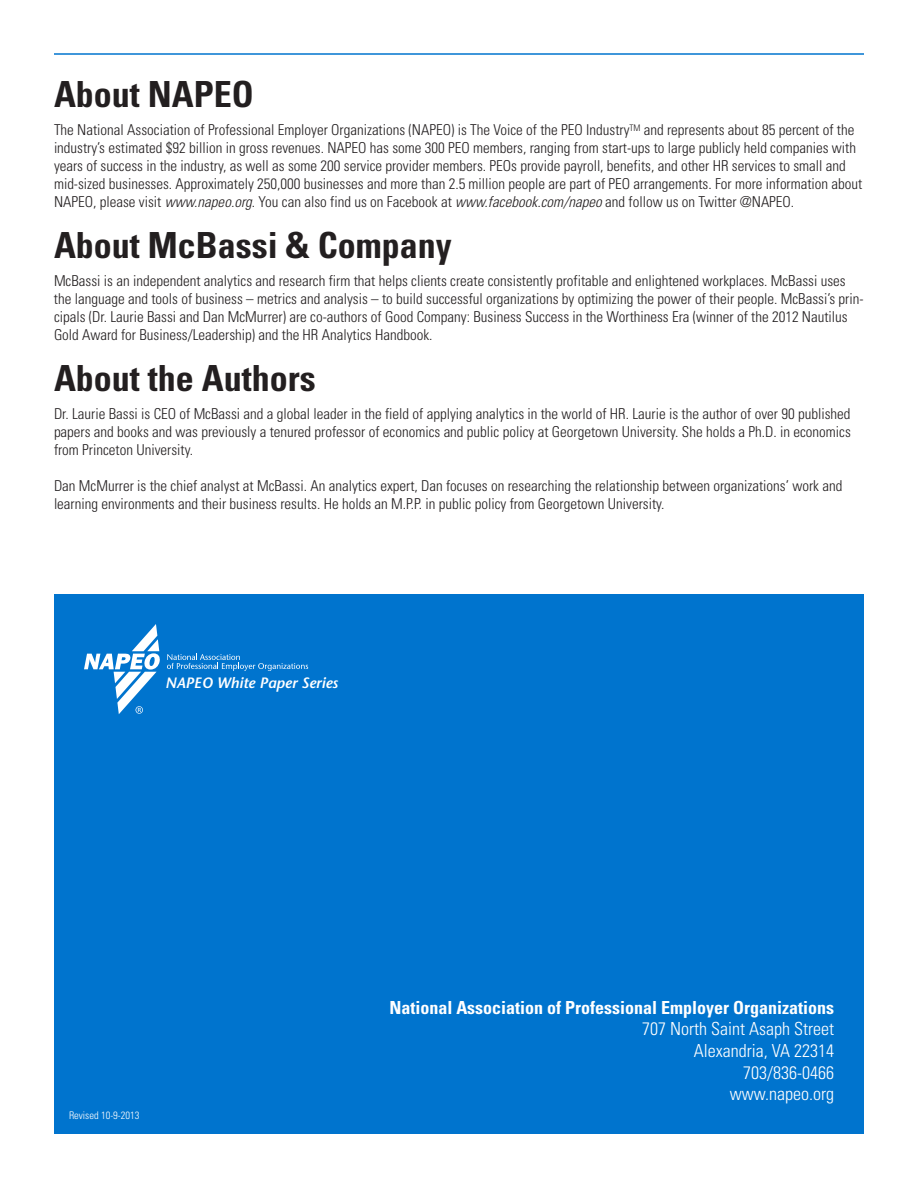
<style>
.page{position:relative;width:918px;height:1188px;background:#fff}
.page>*{position:absolute;margin:0;border:0;box-sizing:border-box;transform-origin:0 0}
.t1{font:700 condensed 36px "Univers";color:#231f20}
.t2{font:300 condensed 18px/21.6px "Univers";color:#fff;text-align:right}
.t3{font:700 condensed 18px "Univers";color:#fff}
.t4{font:300 condensed 15px/18px "Univers";color:#231f20}
.t5{font:italic 600 15px "Stone Sans";color:#fff}
.t6{font:300 condensed 10.5px "Univers";color:#fff}
.s1{font-style:italic}
</style>
<div class="page">
<hr style="left:54px;top:53px;width:810px;height:2px;background:#0074ce">
<div style="left:54px;top:595px;width:810px;height:539px;background:#0074ce"></div>
<svg style="left:167px;top:654px;width:141px;height:17px"></svg>
<svg style="left:84px;top:624px;width:76px;height:90px"></svg>
<h1 class="t1" style="left:54px;top:81px;width:201px">About NAPEO</h1>
<p class="t4" style="left:54px;top:122px;width:810px">The National Association of Professional Employer Organizations (NAPEO) is The Voice of the PEO Industry<sup>TM</sup> and represents about 85 percent of the industry’s estimated $92 billion in gross revenues. NAPEO has some 300 PEO members, ranging from start-ups to large publicly held companies with years of success in the industry, as well as some 200 service provider members. PEOs provide payroll, benefits, and other HR services to small and mid-sized businesses. Approximately 250,000 businesses and more than 2.5 million people are part of PEO arrangements. For more information about NAPEO, please visit <span class="s1">www.napeo.org</span>. You can also find us on Facebook at <span class="s1">www.facebook.com/napeo</span> and follow us on Twitter @NAPEO.</p>
<h1 class="t1" style="left:54px;top:232px;width:399px">About McBassi &amp; Company</h1>
<p class="t4" style="left:54px;top:273px;width:811px">McBassi is an independent analytics and research firm that helps clients create consistently profitable and enlightened workplaces. McBassi uses the language and tools of business – metrics and analysis – to build successful organizations by optimizing the power of their people. McBassi’s prin&shy;cipals (Dr. Laurie Bassi and Dan McMurrer) are co-authors of Good Company: Business Success in the Worthiness Era (winner of the 2012 Nautilus Gold Award for Business/Leadership) and the HR Analytics Handbook.</p>
<h1 class="t1" style="left:54px;top:365px;width:263px">About the Authors</h1>
<p class="t4" style="left:54px;top:406px;width:798px;text-align:justify">Dr. Laurie Bassi is CEO of McBassi and a global leader in the field of applying analytics in the world of HR. Laurie is the author of over 90 published papers and books and was previously a tenured professor of economics and public policy at Georgetown University. She holds a Ph.D. in economics from Princeton University.</p>
<p class="t4" style="left:54px;top:478px;width:790px">Dan McMurrer is the chief analyst at McBassi. An analytics expert, Dan focuses on researching the relationship between organizations’ work and learning environments and their business results. He holds an M.P.P. in public policy from Georgetown University.</p>
<p class="t5" style="left:166px;top:677px;width:174px">NAPEO White Paper Series</p>
<p class="t6" style="left:69px;top:1111px;width:72px">Revised 10-9-2013</p>
<p class="t3" style="left:389px;top:1001px;width:446px">National Association of Professional Employer Organizations</p>
<p class="t2" style="left:642px;top:1020px;width:193px">707 North Saint Asaph Street<br>Alexandria, VA 22314<br>703/836-0466 www.napeo.org</p>
</div>
